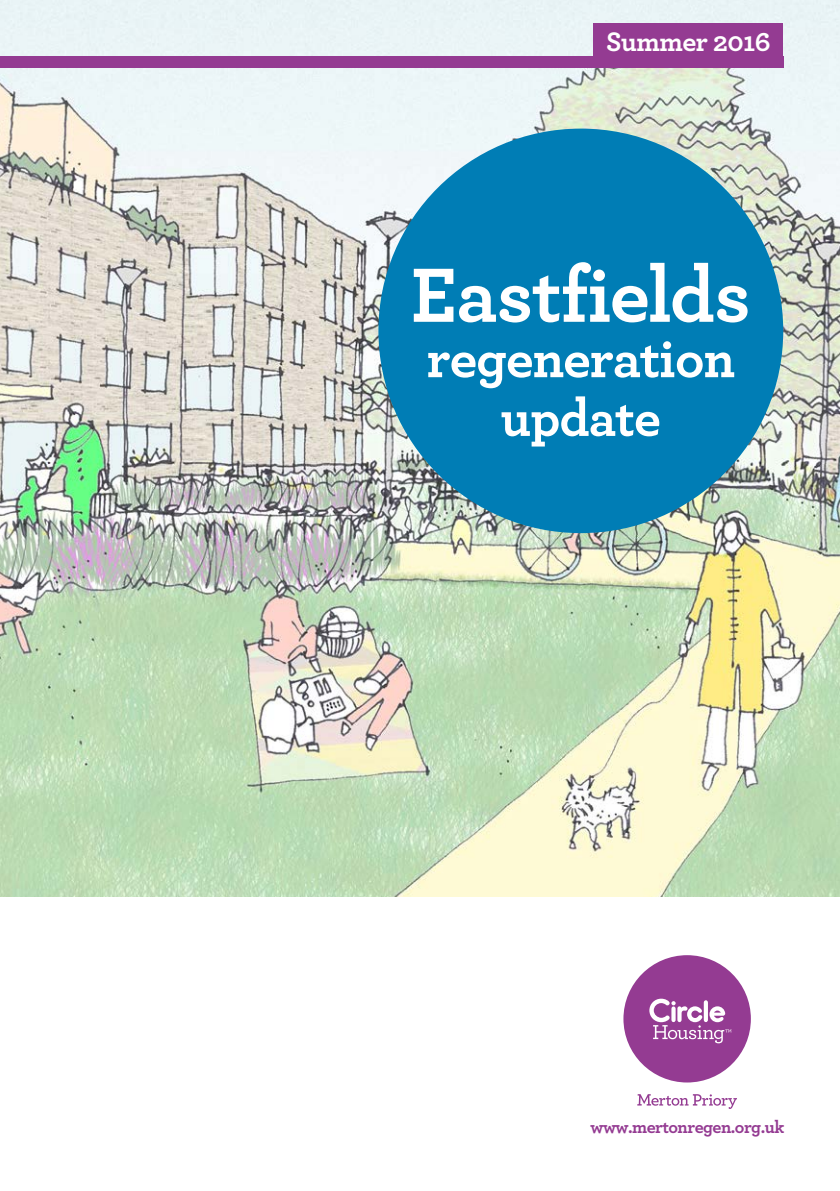
<style>
.page{position:relative;width:840px;height:1191px;background:#fff}
.page>*{position:absolute;margin:0;border:0;box-sizing:border-box;transform-origin:0 0}
.t1{font:700 80.6px "Archer";letter-spacing:-.015em;color:#fff}
.t2{font:700 55.4px "Archer";letter-spacing:-.02em;color:#fff}
.t3{font:700 54px "Archer";letter-spacing:-.02em;color:#fff}
.t4{font:700 28px "Archer";letter-spacing:-.02em;color:#fff}
.t5{font:700 18px "Archer";letter-spacing:-.03em;color:#943b92}
</style>
<div class="page">
<img style="left:0;top:0;width:839px;height:897px">
<div style="left:0;top:57px;width:782px;height:11px;background:#943b92"></div>
<div style="left:593px;top:23px;width:189px;height:45px;background:#943b92"></div>
<div style="left:623px;top:955px;width:127px;height:127px;background:#943b92;border-radius:50%"></div>
<svg style="left:637px;top:1094px;width:99px;height:15px"></svg>
<svg style="left:649px;top:998px;width:82px;height:45px"></svg>
<div style="left:378px;top:129px;width:404px;height:404px;background:#007db5;border-radius:50%"></div>
<p class="t4" style="left:606px;top:20px;width:166px">Summer 2016</p>
<p class="t1" style="left:410px;top:231px;width:341px">Eastfields</p>
<p class="t2" style="left:426px;top:315px;width:310px">regeneration</p>
<p class="t3" style="left:500px;top:375px;width:162px">update</p>
<p class="t5" style="left:590px;top:1112px;width:195px">www.mertonregen.org.uk</p>
</div>
